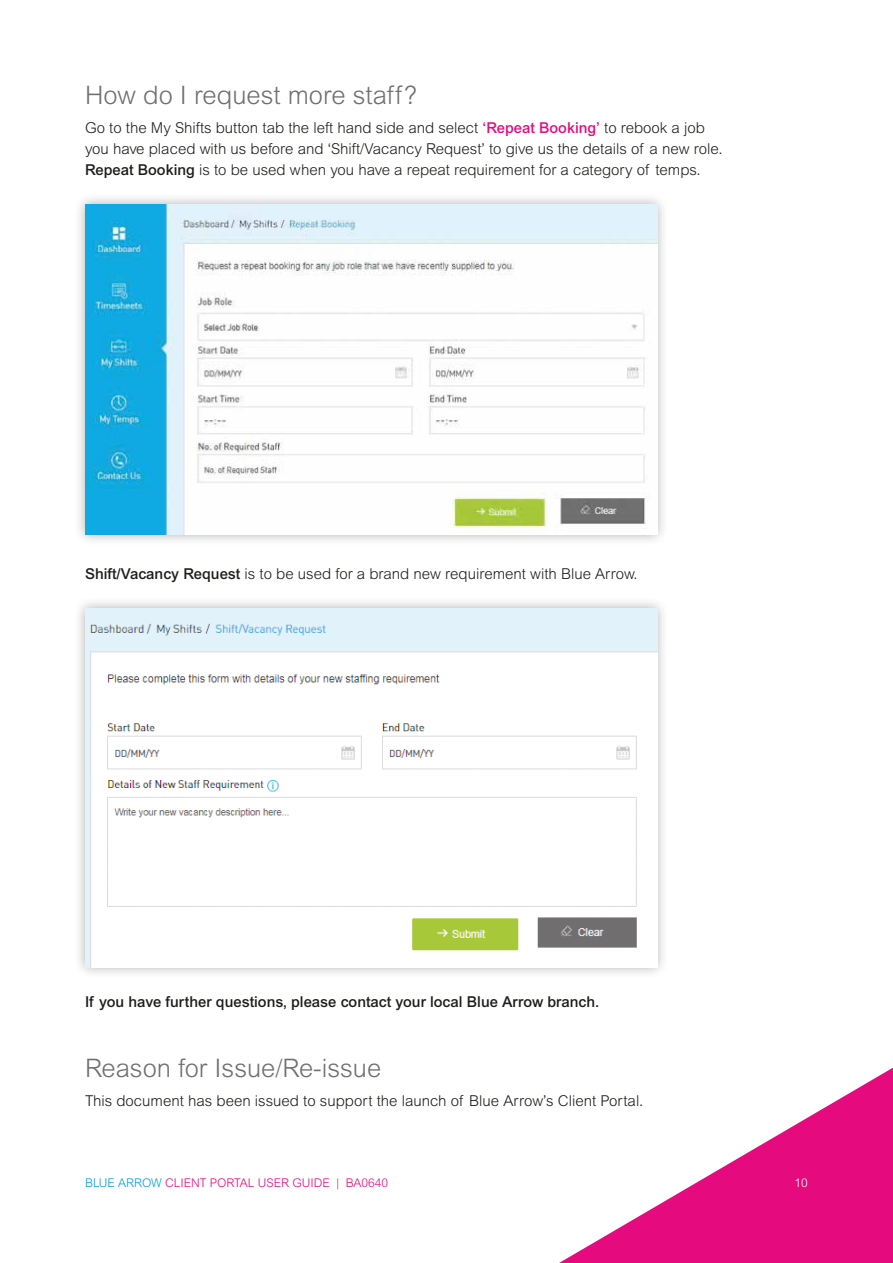
<style>
.page{position:relative;width:893px;height:1263px;background:#fff}
.page>*{position:absolute;margin:0;border:0;box-sizing:border-box;transform-origin:0 0}
.t1{font:300 25.5px "Arial MT Std";color:#706f6f}
.t2{font:300 15px/21px "Arial MT Std";color:#1d1d1b}
.t3{font:500 15px "Arial MT Std";color:#1d1d1b}
.t4{font:300 12px "Arial MT Std";color:#e50b7e}
.t5{font:300 12px "Arial MT Std";color:#fff}
.s1{font-weight:500;color:#e50b7e}
.s2{font-weight:500}
.s3{color:#009fe3}
</style>
<div class="page">
<div style="left:73px;top:193px;width:595px;height:353px;background:#1d1d1b;opacity:.35"></div>
<img style="left:85px;top:205px;width:572px;height:330px">
<div style="left:73px;top:597px;width:595px;height:382px;background:#1d1d1b;opacity:.35"></div>
<img style="left:85px;top:609px;width:572px;height:358px">
<svg style="left:559px;top:1068px;width:334px;height:195px"></svg>
<h1 class="t1" style="left:85px;top:80px;width:333px">How do I request more staff?</h1>
<p class="t2" style="left:85px;top:117px;width:639px">Go to the My Shifts button tab the left hand side and select <span class="s1">‘Repeat Booking’</span> to rebook a job you have placed with us before and ‘Shift/Vacancy Request’ to give us the details of a new role.<br><span class="s2">Repeat Booking</span> is to be used when you have a repeat requirement for a category of temps.</p>
<p class="t2" style="left:85px;top:563px;width:554px"><span class="s2">Shift/Vacancy Request</span> is to be used for a brand new requirement with Blue Arrow.</p>
<p class="t3" style="left:85px;top:993px;width:516px">If you have further questions, please contact your local Blue Arrow branch.</p>
<h1 class="t1" style="left:85px;top:1053px;width:298px">Reason for Issue/Re-issue</h1>
<p class="t2" style="left:85px;top:1090px;width:560px">This document has been issued to support the launch of Blue Arrow’s Client Portal.</p>
<p class="t4" style="left:85px;top:1175px;width:305px"><span class="s3">BLUE ARROW</span> CLIENT PORTAL USER GUIDE | BA0640</p>
<p class="t5" style="left:795px;top:1175px;width:15px">10</p>
</div>
